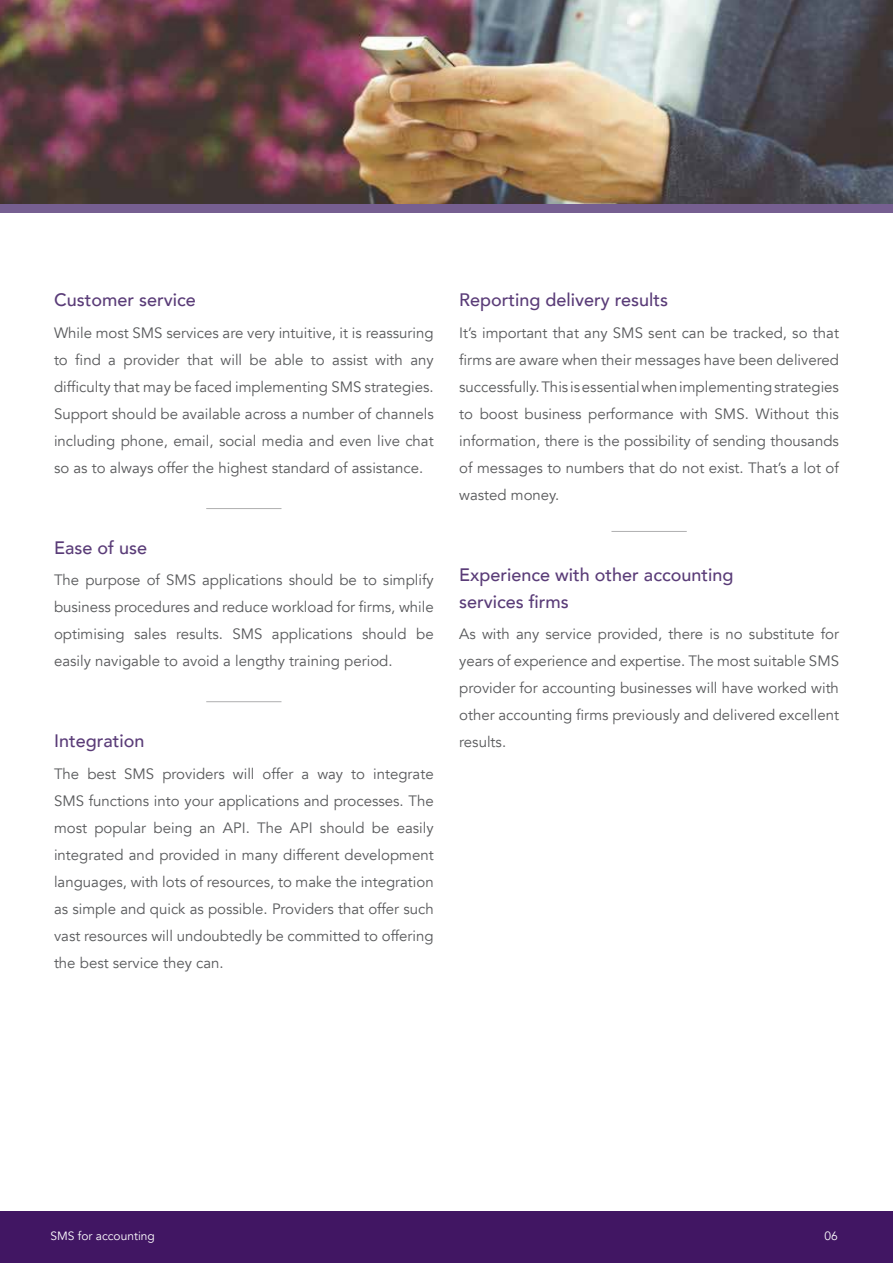
<style>
.page{position:relative;width:893px;height:1263px;background:#fff}
.page>*{position:absolute;margin:0;border:0;box-sizing:border-box;transform-origin:0 0}
.t1{font:500 18px/27px "Avenir";color:#5a3c78}
.t2{font:15px/27px "Avenir";color:#58595b;text-align:justify}
.t3{font:12px "Avenir";color:#fff}
</style>
<div class="page">
<div style="left:0;top:1212px;width:893px;height:51px;background:#411663"></div>
<img style="left:0;top:0;width:893px;height:204px">
<div style="left:0;top:204px;width:893px;height:9px;background:#765f91"></div>
<hr style="left:206px;top:508px;width:75px;height:1px;background:#afafb0">
<hr style="left:611px;top:531px;width:76px;height:1px;background:#afafb0">
<hr style="left:206px;top:701px;width:75px;height:1px;background:#afafb0">
<p class="t1" style="left:54px;top:285px;width:143px">Customer service</p>
<p class="t2" style="left:54px;top:319px;width:381px">While most SMS services are very intuitive, it is reassuring to find a provider that will be able to assist with any difficulty that may be faced implementing SMS strategies.<br>Support should be available across a number of channels including phone, email, social media and even live chat so as to always offer the highest standard of assistance.</p>
<p class="t1" style="left:54px;top:533px;width:95px">Ease of use</p>
<p class="t2" style="left:54px;top:567px;width:381px">The purpose of SMS applications should be to simplify business procedures and reduce workload for firms, while optimising sales results. SMS applications should be easily navigable to avoid a lengthy training period.</p>
<p class="t1" style="left:54px;top:726px;width:92px">Integration</p>
<p class="t2" style="left:54px;top:760px;width:381px">The best SMS providers will offer a way to integrate SMS functions into your applications and processes. The most popular being an API. The API should be easily integrated and provided in many different development languages, with lots of resources, to make the integration as simple and quick as possible. Providers that offer such vast resources will undoubtedly be committed to offering the best service they can.</p>
<p class="t1" style="left:459px;top:285px;width:210px">Reporting delivery results</p>
<p class="t2" style="left:459px;top:319px;width:381px">It’s important that any SMS sent can be tracked, so that firms are aware when their messages have been delivered successfully. This is essential when implementing strategies to boost business performance with SMS. Without this information, there is the possibility of sending thousands of messages to numbers that do not exist. That’s a lot of wasted money.</p>
<p class="t1" style="left:459px;top:560px;width:276px">Experience with other accounting services firms</p>
<p class="t2" style="left:459px;top:621px;width:381px">As with any service provided, there is no substitute for years of experience and expertise. The most suitable SMS provider for accounting businesses will have worked with other accounting firms previously and delivered excellent results.</p>
<p class="t3" style="left:50px;top:1229px;width:106px">SMS for accounting</p>
<p class="t3" style="left:824px;top:1229px;width:15px">06</p>
</div>
